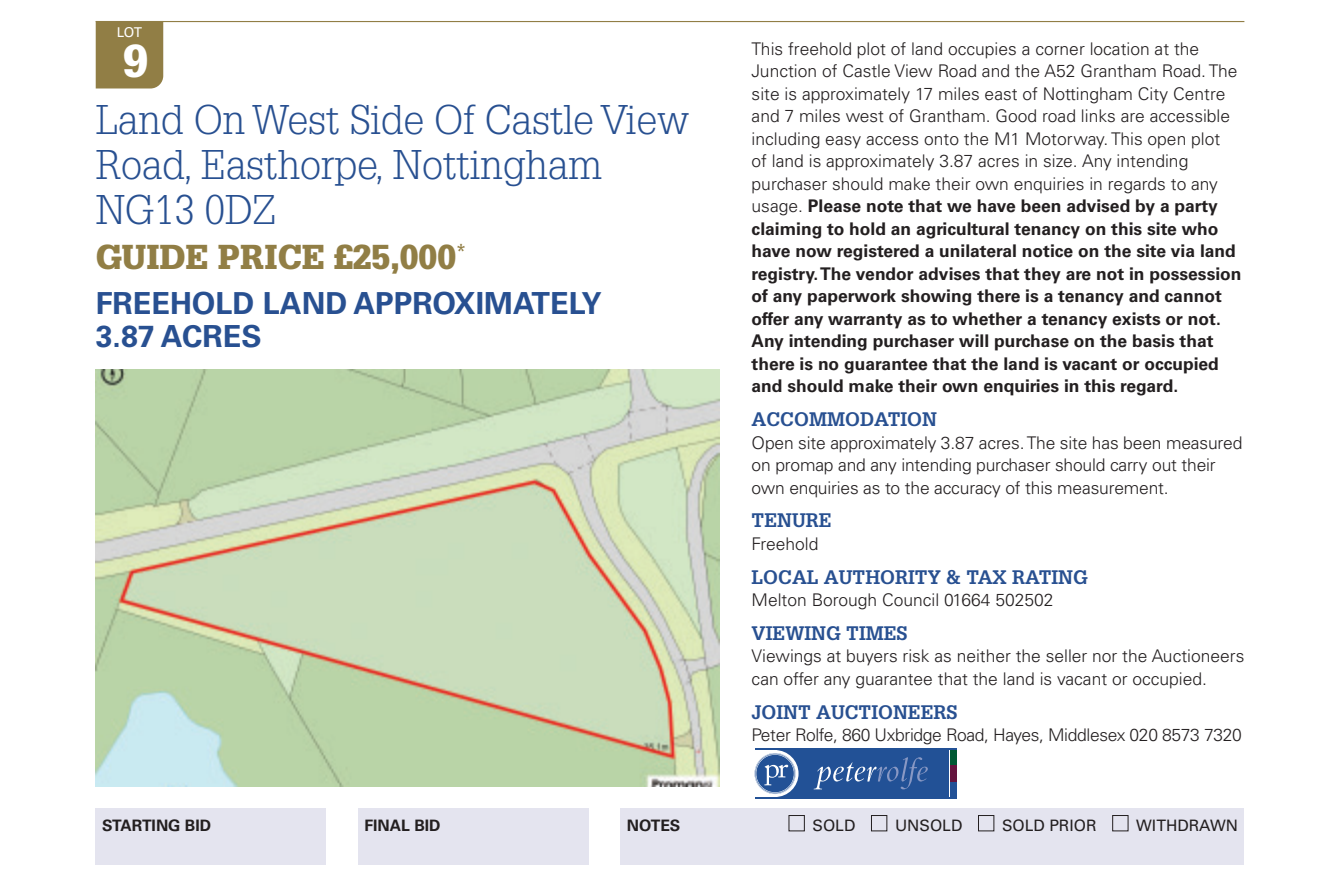
<style>
.page{position:relative;width:1339px;height:882px;background:#fff}
.page>*{position:absolute;margin:0;border:0;box-sizing:border-box;transform-origin:0 0}
.t1{font:900 45px "Glypha LT Std";color:#fff}
.t2{font:300 40.5px/45px "Glypha LT Std";color:#285091}
.t3{font:900 33.75px "Glypha LT Std";color:#917e45}
.t4{font:700 30.38px/33.8px "Univers LT Std";color:#285091}
.t5{font:700 19.12px "Glypha LT Std";color:#285091}
.t6{font:700 17.55px/22.5px "Univers LT Std";color:#231f20}
.t7{font:300 17.55px/22.5px "Univers LT Std";letter-spacing:-.01em;color:#231f20}
.t8{font:15.75px "Univers LT Std";color:#231f20}
.t9{font:700 15.75px "Univers LT Std";color:#231f20}
.t10{font:13.5px "Univers LT Std";color:#fff}
.s1{font-weight:300}
</style>
<div class="page">
<hr style="left:96px;top:21px;width:1148px;height:1px;background:#917e45">
<div style="left:96px;top:808px;width:230px;height:57px;background:#e4e4ef"></div>
<div style="left:358px;top:808px;width:230px;height:57px;background:#e4e4ef"></div>
<div style="left:620px;top:808px;width:624px;height:57px;background:#e4e4ef"></div>
<div style="left:871px;top:815px;width:16px;height:16px;border:1px solid #231f20"></div>
<div style="left:978px;top:815px;width:16px;height:16px;border:1px solid #231f20"></div>
<div style="left:1112px;top:815px;width:16px;height:16px;border:1px solid #231f20"></div>
<div style="left:96px;top:22px;width:67px;height:66px;background:#917e45"></div>
<img style="left:96px;top:370px;width:623px;height:416px">
<div style="left:949px;top:749px;width:7px;height:16px;background:#005933"></div>
<div style="left:949px;top:781px;width:7px;height:16px;background:#225196"></div>
<div style="left:949px;top:765px;width:7px;height:16px;background:#65143e"></div>
<div style="left:776px;top:749px;width:172px;height:48px;background:#225196"></div>
<svg style="left:813px;top:757px;width:114px;height:32px"></svg>
<hr style="left:754px;top:749px;width:202px;height:1px;background:#225196">
<hr style="left:754px;top:797px;width:202px;height:1px;background:#225196">
<div style="left:751px;top:750px;width:47px;height:47px;background:#fff;border-radius:50%"></div>
<svg style="left:754px;top:753px;width:41px;height:41px"></svg>
<p class="t10" style="left:117px;top:24px;width:27px">LOT</p>
<h1 class="t1" style="left:123px;top:34px;width:27px">9</h1>
<h2 class="t2" style="left:96px;top:97px;width:595px">Land On West Side Of Castle View<br>Road, Easthorpe, Nottingham<br>NG13 0DZ</h2>
<h3 class="t3" style="left:96px;top:236px;width:372px">GUIDE PRICE £25,000<sup>*</sup></h3>
<h3 class="t4" style="left:96px;top:286px;width:507px">FREEHOLD LAND APPROXIMATELY<br>3.87 ACRES</h3>
<p class="t6" style="left:751px;top:37px;width:491px"><span class="s1">This freehold plot of land occupies a corner location at the Junction of Castle View Road and the A52 Grantham Road. The site is approximately 17 miles east of Nottingham City Centre and 7 miles west of Grantham. Good road links are accessible including easy access onto the M1 Motorway. This open plot<br>of land is approximately 3.87 acres in size. Any intending purchaser should make their own enquiries in regards to any usage.</span> Please note that we have been advised by a party claiming to hold an agricultural tenancy on this site who have now registered a unilateral notice on the site via land registry. The vendor advises that they are not in possession of any paperwork showing there is a tenancy and cannot offer any warranty as to whether a tenancy exists or not.<br>Any intending purchaser will purchase on the basis that there is no guarantee that the land is vacant or occupied and should make their own enquiries in this regard.</p>
<p class="t5" style="left:751px;top:407px;width:187px">ACCOMMODATION</p>
<p class="t7" style="left:751px;top:431px;width:492px">Open site approximately 3.87 acres. The site has been measured on promap and any intending purchaser should carry out their own enquiries as to the accuracy of this measurement.</p>
<p class="t5" style="left:751px;top:509px;width:82px">TENURE</p>
<p class="t7" style="left:751px;top:532px;width:68px">Freehold</p>
<p class="t5" style="left:751px;top:565px;width:338px">LOCAL AUTHORITY &amp; TAX RATING</p>
<p class="t7" style="left:751px;top:589px;width:303px">Melton Borough Council 01664 502502</p>
<p class="t5" style="left:751px;top:621px;width:157px">VIEWING TIMES</p>
<p class="t7" style="left:751px;top:645px;width:494px">Viewings at buyers risk as neither the seller nor the Auctioneers can offer any guarantee that the land is vacant or occupied.</p>
<p class="t5" style="left:751px;top:700px;width:207px">JOINT AUCTIONEERS</p>
<p class="t7" style="left:751px;top:724px;width:491px">Peter Rolfe, 860 Uxbridge Road, Hayes, Middlesex 020 8573 7320</p>
<p class="t9" style="left:102px;top:816px;width:111px">STARTING BID</p>
<p class="t9" style="left:364px;top:816px;width:78px">FINAL BID</p>
<p class="t9" style="left:626px;top:816px;width:55px">NOTES</p>
<p class="t8" style="left:812px;top:816px;width:44px">SOLD</p>
<p class="t8" style="left:895px;top:816px;width:69px">UNSOLD</p>
<p class="t8" style="left:1001px;top:816px;width:96px">SOLD PRIOR</p>
<p class="t8" style="left:1136px;top:816px;width:103px">WITHDRAWN</p>
</div>
